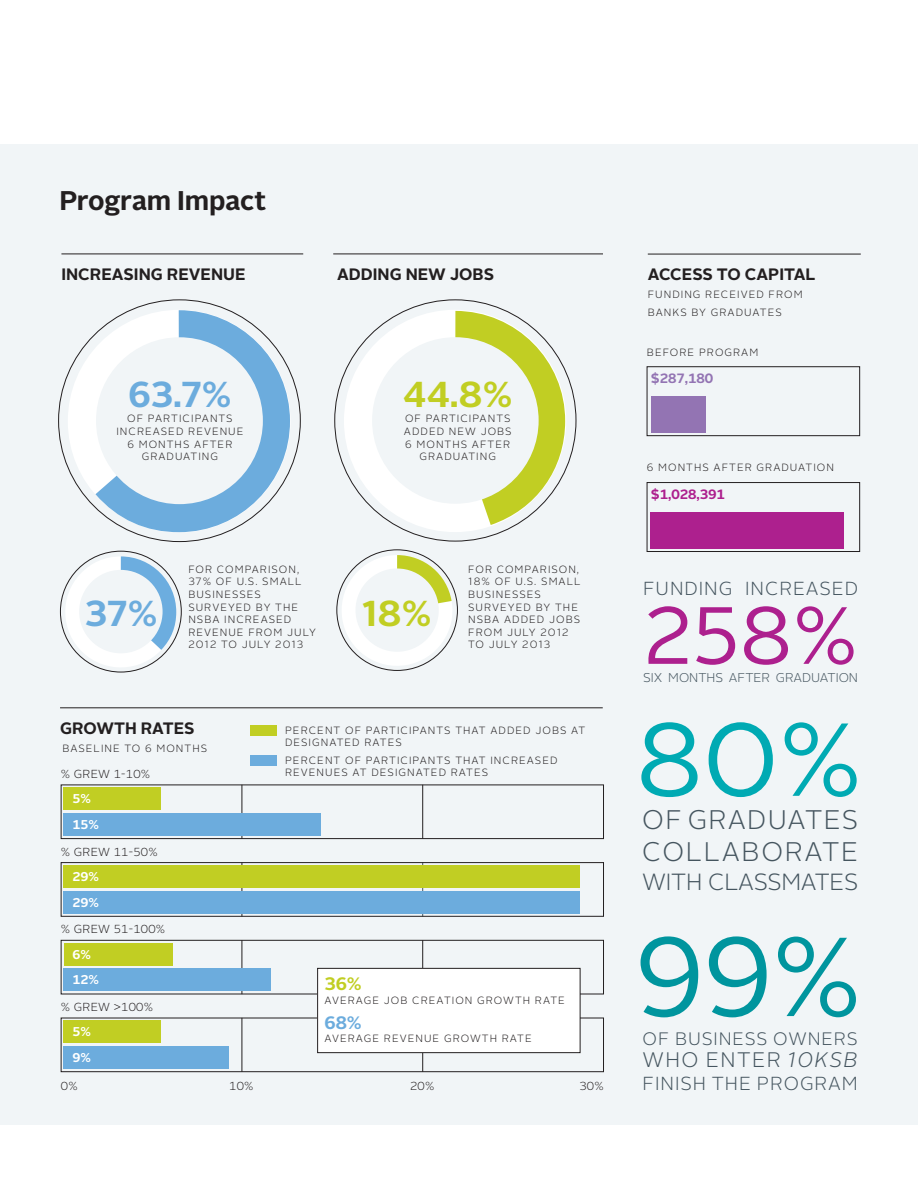
<style>
.page{position:relative;width:918px;height:1188px;background:#fff}
.page>*{position:absolute;margin:0;border:0;box-sizing:border-box;transform-origin:0 0}
.Profile___Company_Na{font:111.9px "Alright Sans";color:#00959e}
.CHARTS___chart_title{font:103.35px "Alright Sans";color:#00aab3}
.CHARTS___chart_title-2{font:80.85px "Alright Sans";color:#ad208e}
.CHARTS___data_call_o{font:700 36px "Alright Sans";color:#6cacdd}
.CHARTS___data_call_o-2{font:700 36px "Alright Sans";color:#c1ce23}
.REPORT___Headline{font:700 27px "Alright Sans";letter-spacing:-.015em;color:#231f20}
.Profile___Company_Na-2{font:300 26.85px/32.2px "Alright Sans";letter-spacing:.05em;color:#45555f}
.Profile___Company_Na-3{font:300 23.4px "Alright Sans";letter-spacing:-.01em;color:#45555f}
.CHARTS___chart_title-3{font:300 21px "Alright Sans";letter-spacing:.07em;color:#45555f}
.CHARTS___chart_title-4{font:300 18.9px "Alright Sans";letter-spacing:.05em;color:#45555f}
.CHARTS___chart_title-5{font:300 18px "Alright Sans";letter-spacing:.05em;color:#45555f}
.t1{font:700 18px "Alright Sans";color:#c1ce23}
.t2{font:700 18px "Alright Sans";color:#6cacdd}
.CHARTS___chart_title-6{font:700 16.5px "Alright Sans";color:#231f20}
.t3{font:700 13.5px "Alright Sans";color:#ad208e}
.t4{font:700 13.5px "Alright Sans";color:#9374b3}
.Profile___Company_Na-4{font:300 12.75px "Alright Sans";color:#45555f}
.t5{font:700 12.75px "Alright Sans";color:#fff}
.NUMBERS___text_and_f{font:300 11.7px "Alright Sans";letter-spacing:.025em;color:#231f20}
.CHARTS___data_call_o-3{font:300 10.5px/12.6px "Alright Sans";letter-spacing:.1em;color:#231f20;text-align:center}
.Profile___Company_Na-5{font:300 10.5px/12px "Alright Sans";letter-spacing:.1em;color:#231f20}
.s1{font-style:italic}
</style>
<div class="page">
<div style="left:0;top:144px;width:918px;height:981px;background:#f1f5f7"></div>
<div style="left:61px;top:940px;width:543px;height:54px;border:1px solid #231f20"></div>
<hr style="left:60px;top:708px;width:543px;height:1px;background:#231f20">
<div style="left:61px;top:1018px;width:543px;height:54px;border:1px solid #231f20"></div>
<div style="left:64px;top:1021px;width:97px;height:22px;background:#c1ce23"></div>
<div style="left:64px;top:1046px;width:165px;height:23px;background:#6cacdd"></div>
<hr style="left:422px;top:1018px;width:1px;height:54px;background:#231f20">
<hr style="left:242px;top:1018px;width:1px;height:54px;background:#231f20">
<hr style="left:242px;top:940px;width:1px;height:54px;background:#231f20">
<hr style="left:422px;top:940px;width:1px;height:54px;background:#231f20">
<div style="left:64px;top:943px;width:109px;height:23px;background:#c1ce23"></div>
<div style="left:64px;top:968px;width:207px;height:23px;background:#6cacdd"></div>
<hr style="left:242px;top:785px;width:1px;height:54px;background:#231f20">
<hr style="left:422px;top:785px;width:1px;height:54px;background:#231f20">
<div style="left:61px;top:785px;width:543px;height:54px;border:1px solid #231f20"></div>
<div style="left:64px;top:788px;width:97px;height:22px;background:#c1ce23"></div>
<div style="left:250px;top:725px;width:26px;height:10px;background:#c1ce23"></div>
<div style="left:250px;top:755px;width:26px;height:11px;background:#6cacdd"></div>
<div style="left:64px;top:813px;width:257px;height:23px;background:#6cacdd"></div>
<hr style="left:242px;top:862px;width:1px;height:54px;background:#231f20">
<hr style="left:422px;top:862px;width:1px;height:54px;background:#45555f">
<div style="left:61px;top:862px;width:543px;height:54px;border:1px solid #231f20"></div>
<div style="left:64px;top:865px;width:516px;height:23px;background:#c1ce23"></div>
<div style="left:64px;top:891px;width:516px;height:23px;background:#6cacdd"></div>
<div style="left:318px;top:968px;width:262px;height:85px;background:#fff"></div>
<div style="left:317px;top:968px;width:263px;height:85px;border:1px solid #231f20"></div>
<hr style="left:648px;top:254px;width:213px;height:1px;background:#231f20">
<div style="left:647px;top:367px;width:213px;height:69px;border:1px solid #231f20"></div>
<div style="left:651px;top:396px;width:55px;height:36px;background:#9374b3"></div>
<div style="left:647px;top:482px;width:213px;height:70px;border:1px solid #231f20"></div>
<div style="left:651px;top:512px;width:193px;height:36px;background:#ad208e"></div>
<div style="left:68px;top:310px;width:223px;height:223px;background:#fff;border-radius:50%"></div>
<svg style="left:95px;top:310px;width:195px;height:222px"></svg>
<div style="left:96px;top:337px;width:167px;height:167px;background:#f1f5f7;border-radius:50%"></div>
<hr style="left:61px;top:254px;width:242px;height:1px;background:#231f20">
<svg style="left:59px;top:556px;width:117px;height:117px"></svg>
<div style="left:79px;top:570px;width:84px;height:83px;background:#f1f5f7;border-radius:50%"></div>
<svg style="left:334px;top:311px;width:231px;height:231px"></svg>
<div style="left:372px;top:337px;width:167px;height:167px;background:#f1f5f7;border-radius:50%"></div>
<svg style="left:337px;top:555px;width:120px;height:115px"></svg>
<div style="left:356px;top:569px;width:83px;height:83px;background:#f1f5f7;border-radius:50%"></div>
<hr style="left:333px;top:254px;width:270px;height:1px;background:#231f20">
<p class="REPORT___Headline" style="left:59px;top:181px;width:208px">Program Impact</p>
<p class="CHARTS___chart_title-6" style="left:61px;top:262px;width:186px">INCREASING REVENUE</p>
<p class="CHARTS___data_call_o" style="left:128px;top:369px;width:105px">63.7%</p>
<p class="CHARTS___data_call_o-3" style="left:116px;top:413px;width:129px">OF PARTICIPANTS<br>INCREASED REVENUE</p>
<p class="CHARTS___data_call_o-3" style="left:127px;top:438px;width:106px">6 MONTHS AFTER<br>GRADUATING</p>
<p class="CHARTS___chart_title-6" style="left:337px;top:262px;width:158px">ADDING NEW JOBS</p>
<p class="CHARTS___data_call_o-2" style="left:403px;top:369px;width:111px">44.8%</p>
<p class="CHARTS___data_call_o-3" style="left:405px;top:413px;width:107px">OF PARTICIPANTS</p>
<p class="CHARTS___data_call_o-3" style="left:404px;top:425px;width:109px">ADDED NEW JOBS</p>
<p class="CHARTS___data_call_o-3" style="left:405px;top:438px;width:106px">6 MONTHS AFTER</p>
<p class="CHARTS___data_call_o-3" style="left:419px;top:450px;width:78px">GRADUATING</p>
<p class="CHARTS___data_call_o" style="left:84px;top:588px;width:75px">37%</p>
<p class="CHARTS___data_call_o-3" style="left:188px;top:563px;width:112px">FOR COMPARISON,</p>
<p class="CHARTS___data_call_o-3" style="left:188px;top:576px;width:129px;text-align:left">37% OF U.S. SMALL<br>BUSINESSES<br>SURVEYED BY THE<br>NSBA INCREASED<br>REVENUE FROM JULY<br>2012 TO JULY 2013</p>
<p class="CHARTS___data_call_o-2" style="left:363px;top:588px;width:71px">18%</p>
<p class="CHARTS___data_call_o-3" style="left:468px;top:563px;width:112px">FOR COMPARISON,</p>
<p class="CHARTS___data_call_o-3" style="left:468px;top:576px;width:114px;text-align:left">18% OF U.S. SMALL<br>BUSINESSES<br>SURVEYED BY THE<br>NSBA ADDED JOBS<br>FROM JULY 2012<br>TO JULY 2013</p>
<p class="CHARTS___chart_title-6" style="left:60px;top:716px;width:136px">GROWTH RATES</p>
<p class="Profile___Company_Na-5" style="left:62px;top:742px;width:146px">BASELINE TO 6 MONTHS</p>
<p class="NUMBERS___text_and_f" style="left:61px;top:766px;width:91px">% GREW 1-10%</p>
<p class="t5" style="left:73px;top:790px;width:20px">5%</p>
<p class="t5" style="left:73px;top:816px;width:28px">15%</p>
<p class="NUMBERS___text_and_f" style="left:61px;top:844px;width:98px">% GREW 11-50%</p>
<p class="t5" style="left:73px;top:868px;width:28px">29%</p>
<p class="t5" style="left:73px;top:894px;width:28px">29%</p>
<p class="NUMBERS___text_and_f" style="left:61px;top:921px;width:106px">% GREW 51-100%</p>
<p class="t5" style="left:73px;top:945px;width:20px">6%</p>
<p class="t5" style="left:73px;top:970px;width:28px">12%</p>
<p class="NUMBERS___text_and_f" style="left:61px;top:999px;width:94px">% GREW &gt;100%</p>
<p class="t5" style="left:73px;top:1023px;width:20px">5%</p>
<p class="t5" style="left:73px;top:1048px;width:20px">9%</p>
<p class="Profile___Company_Na-5" style="left:285px;top:724px;width:302px">PERCENT OF PARTICIPANTS THAT ADDED JOBS AT<br>DESIGNATED RATES</p>
<p class="Profile___Company_Na-5" style="left:285px;top:754px;width:274px">PERCENT OF PARTICIPANTS THAT INCREASED<br>REVENUES AT DESIGNATED RATES</p>
<p class="t1" style="left:325px;top:971px;width:39px">36%</p>
<p class="Profile___Company_Na-5" style="left:325px;top:994px;width:242px">AVERAGE JOB CREATION GROWTH RATE</p>
<p class="t2" style="left:325px;top:1010px;width:39px">68%</p>
<p class="Profile___Company_Na-5" style="left:325px;top:1033px;width:209px">AVERAGE REVENUE GROWTH RATE</p>
<p class="NUMBERS___text_and_f" style="left:61px;top:1078px;width:18px">0%</p>
<p class="NUMBERS___text_and_f" style="left:229px;top:1078px;width:26px">10%</p>
<p class="NUMBERS___text_and_f" style="left:410px;top:1078px;width:26px">20%</p>
<p class="NUMBERS___text_and_f" style="left:579px;top:1078px;width:26px">30%</p>
<p class="CHARTS___chart_title-6" style="left:648px;top:262px;width:169px">ACCESS TO CAPITAL</p>
<p class="Profile___Company_Na-5" style="left:648px;top:289px;width:156px">FUNDING RECEIVED FROM</p>
<p class="Profile___Company_Na-5" style="left:648px;top:307px;width:135px">BANKS BY GRADUATES</p>
<p class="Profile___Company_Na-5" style="left:647px;top:347px;width:113px">BEFORE PROGRAM</p>
<p class="t4" style="left:651px;top:369px;width:64px">$287,180</p>
<p class="Profile___Company_Na-5" style="left:647px;top:462px;width:189px">6 MONTHS AFTER GRADUATION</p>
<p class="t3" style="left:651px;top:485px;width:76px">$1,028,391</p>
<p class="CHARTS___chart_title-4" style="left:643px;top:575px;width:216px">FUNDING INCREASED</p>
<p class="CHARTS___chart_title-2" style="left:643px;top:581px;width:216px">258%</p>
<p class="Profile___Company_Na-4" style="left:643px;top:669px;width:216px">SIX MONTHS AFTER GRADUATION</p>
<p class="CHARTS___chart_title" style="left:636px;top:690px;width:228px">80%</p>
<p class="Profile___Company_Na-2" style="left:642px;top:804px;width:218px">OF GRADUATES<br>COLLABORATE</p>
<p class="Profile___Company_Na-3" style="left:642px;top:866px;width:217px">WITH CLASSMATES</p>
<p class="Profile___Company_Na" style="left:635px;top:901px;width:229px">99%</p>
<p class="CHARTS___chart_title-5" style="left:643px;top:1027px;width:217px">OF BUSINESS OWNERS</p>
<p class="CHARTS___chart_title-3" style="left:643px;top:1046px;width:217px">WHO ENTER <span class="s1">10KSB</span></p>
<p class="CHARTS___chart_title-4" style="left:643px;top:1071px;width:217px">FINISH THE PROGRAM</p>
</div>
